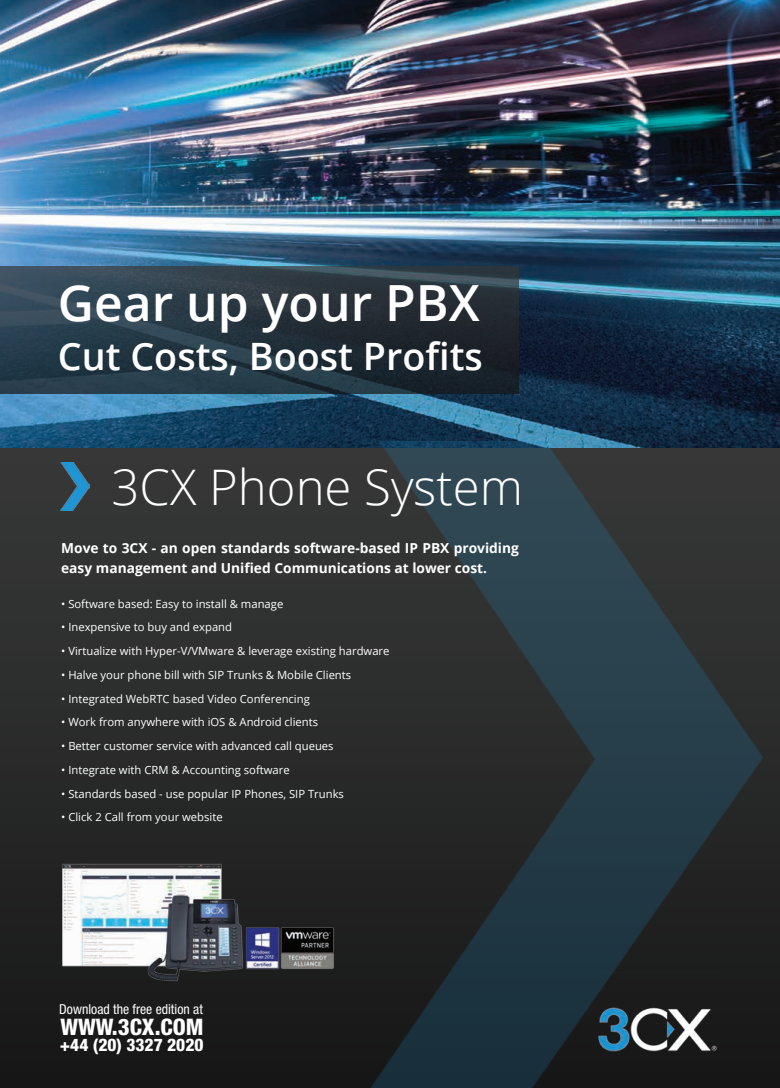
<style>
.page{position:relative;width:780px;height:1088px;background:#fff}
.page>*{position:absolute;margin:0;border:0;box-sizing:border-box;transform-origin:0 0}
.t1{font:600 49.88px "Open Sans";color:#fff}
.t2{font:300 49px "Open Sans";color:#fff}
.t3{font:600 37.75px "Open Sans";color:#fff}
.t4{font:800 condensed 22.75px "Helvetica Neue LT Std";color:#fff}
.t5{font:800 condensed 17.38px "Helvetica Neue LT Std";color:#fff}
.t6{font:700 13.75px/20px "Open Sans";color:#fff}
.t7{font:condensed 13.75px "Helvetica Neue LT Std";color:#fff}
.t8{font:11.25px "Open Sans";color:#fff}
</style>
<div class="page">
<img style="left:0;top:0;width:780px;height:448px">
<img style="left:0;top:448px;width:780px;height:640px">
<img style="left:371px;top:441px;width:391px;height:646px">
<img style="left:593px;top:972px;width:128px;height:116px">
<img style="left:61px;top:463px;width:29px;height:48px">
<img style="left:0;top:266px;width:518px;height:127px">
<img style="left:57px;top:860px;width:280px;height:125px">
<h1 class="t1" style="left:58px;top:269px;width:423px">Gear up your PBX</h1>
<h3 class="t3" style="left:58px;top:330px;width:426px">Cut Costs, Boost Profits</h3>
<h2 class="t2" style="left:112px;top:453px;width:413px">3CX Phone System</h2>
<p class="t6" style="left:61px;top:537px;width:459px">Move to 3CX - an open standards software-based IP PBX providing easy management and Unified Communications at lower cost.</p>
<p class="t8" style="left:61px;top:596px;width:224px">• Software based: Easy to install &amp; manage</p>
<p class="t8" style="left:61px;top:620px;width:172px">• Inexpensive to buy and expand</p>
<p class="t8" style="left:61px;top:643px;width:330px">• Virtualize with Hyper-V/VMware &amp; leverage existing hardware</p>
<p class="t8" style="left:61px;top:667px;width:291px">• Halve your phone bill with SIP Trunks &amp; Mobile Clients</p>
<p class="t8" style="left:61px;top:691px;width:250px">• Integrated WebRTC based Video Conferencing</p>
<p class="t8" style="left:61px;top:715px;width:258px">• Work from anywhere with iOS &amp; Android clients</p>
<p class="t8" style="left:61px;top:738px;width:274px">• Better customer service with advanced call queues</p>
<p class="t8" style="left:61px;top:762px;width:230px">• Integrate with CRM &amp; Accounting software</p>
<p class="t8" style="left:61px;top:786px;width:284px">• Standards based - use popular IP Phones, SIP Trunks</p>
<p class="t8" style="left:61px;top:810px;width:163px">• Click 2 Call from your website</p>
<p class="t7" style="left:59px;top:1001px;width:145px">Download the free edition at</p>
<h3 class="t4" style="left:60px;top:1012px;width:145px">WWW.3CX.COM</h3>
<h3 class="t5" style="left:60px;top:1034px;width:145px">+44 (20) 3327 2020</h3>
</div>
